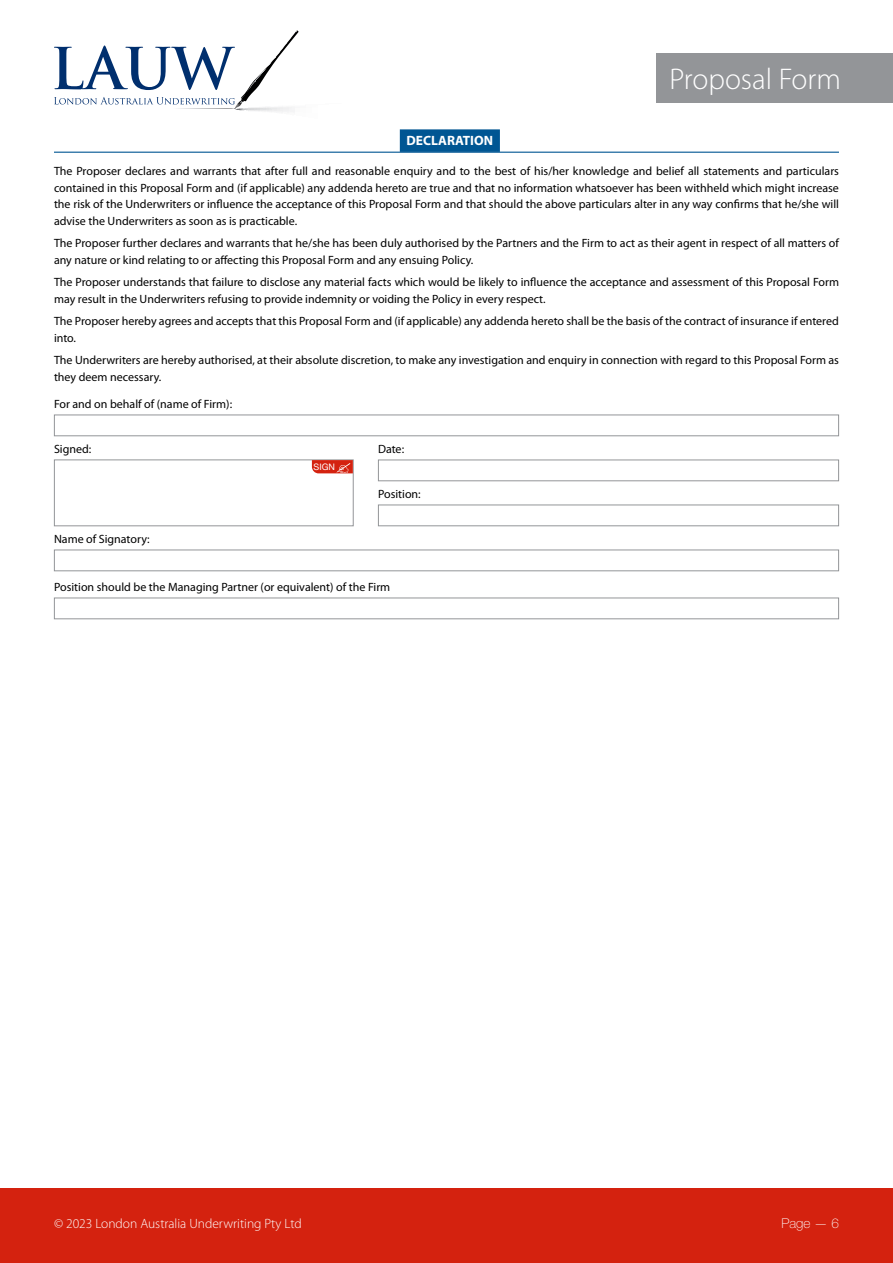
<style>
.page{position:relative;width:893px;height:1263px;background:#fff}
.page>*{position:absolute;margin:0;border:0;box-sizing:border-box;transform-origin:0 0}
.t1{font:300 30px "Myriad Pro";color:#fff}
.t2{font:300 13.5px "Myriad Pro";color:#fff}
.t3{font:700 13.5px "Myriad Pro";color:#fff}
.t4{font:100 13.5px "Helvetica Neue LT Std";color:#fff}
.t5{font:12px/16.5px "Myriad Pro";color:#000}
.t6{font:9px "Helvetica Neue LT Std";color:#fff}
</style>
<div class="page">
<div style="left:0;top:1187px;width:893px;height:76px;background:#d4220f"></div>
<svg style="left:54px;top:31px;width:245px;height:81px"></svg>
<div style="left:656px;top:53px;width:237px;height:50px;background:#939598"></div>
<div style="left:400px;top:129px;width:100px;height:23px;background:#005693"></div>
<hr style="left:54px;top:152px;width:785px;height:1px;background:#005693">
<div style="left:54px;top:415px;width:785px;height:21px;border:1px solid #939598"></div>
<div style="left:54px;top:459px;width:300px;height:67px;border:1px solid #939598"></div>
<div style="left:378px;top:460px;width:461px;height:21px;border:1px solid #939598"></div>
<div style="left:378px;top:505px;width:461px;height:21px;border:1px solid #939598"></div>
<div style="left:54px;top:550px;width:785px;height:21px;border:1px solid #939598"></div>
<div style="left:54px;top:598px;width:785px;height:21px;border:1px solid #939598"></div>
<svg style="left:312px;top:460px;width:41px;height:13px"></svg>
<h1 class="t1" style="left:669px;top:61px;width:173px">Proposal Form</h1>
<p class="t3" style="left:407px;top:132px;width:88px">DECLARATION</p>
<p class="t5" style="left:54px;top:163px;width:786px;text-align:justify">The Proposer declares and warrants that after full and reasonable enquiry and to the best of his/her knowledge and belief all statements and particulars contained in this Proposal Form and (if applicable) any addenda hereto are true and that no information whatsoever has been withheld which might increase the risk of the Underwriters or influence the acceptance of this Proposal Form and that should the above particulars alter in any way confirms that he/she will advise the Underwriters as soon as is practicable.</p>
<p class="t5" style="left:54px;top:235px;width:786px">The Proposer further declares and warrants that he/she has been duly authorised by the Partners and the Firm to act as their agent in respect of all matters of any nature or kind relating to or affecting this Proposal Form and any ensuing Policy.</p>
<p class="t5" style="left:54px;top:274px;width:786px">The Proposer understands that failure to disclose any material facts which would be likely to influence the acceptance and assessment of this Proposal Form may result in the Underwriters refusing to provide indemnity or voiding the Policy in every respect.</p>
<p class="t5" style="left:54px;top:313px;width:786px">The Proposer hereby agrees and accepts that this Proposal Form and (if applicable) any addenda hereto shall be the basis of the contract of insurance if entered into.</p>
<p class="t5" style="left:54px;top:352px;width:786px">The Underwriters are hereby authorised, at their absolute discretion, to make any investigation and enquiry in connection with regard to this Proposal Form as they deem necessary.</p>
<p class="t5" style="left:54px;top:395px;width:180px">For and on behalf of (name of Firm):</p>
<p class="t5" style="left:54px;top:440px;width:39px">Signed:</p>
<p class="t5" style="left:378px;top:440px;width:28px">Date:</p>
<p class="t5" style="left:378px;top:485px;width:44px">Position:</p>
<p class="t5" style="left:54px;top:530px;width:97px">Name of Signatory:</p>
<p class="t5" style="left:54px;top:578px;width:338px">Position should be the Managing Partner (or equivalent) of the Firm</p>
<p class="t6" style="left:314px;top:462px;width:23px">SIGN</p>
<p class="t2" style="left:54px;top:1215px;width:249px">© 2023 London Australia Underwriting Pty Ltd</p>
<p class="t4" style="left:781px;top:1215px;width:59px">Page — 6</p>
</div>
